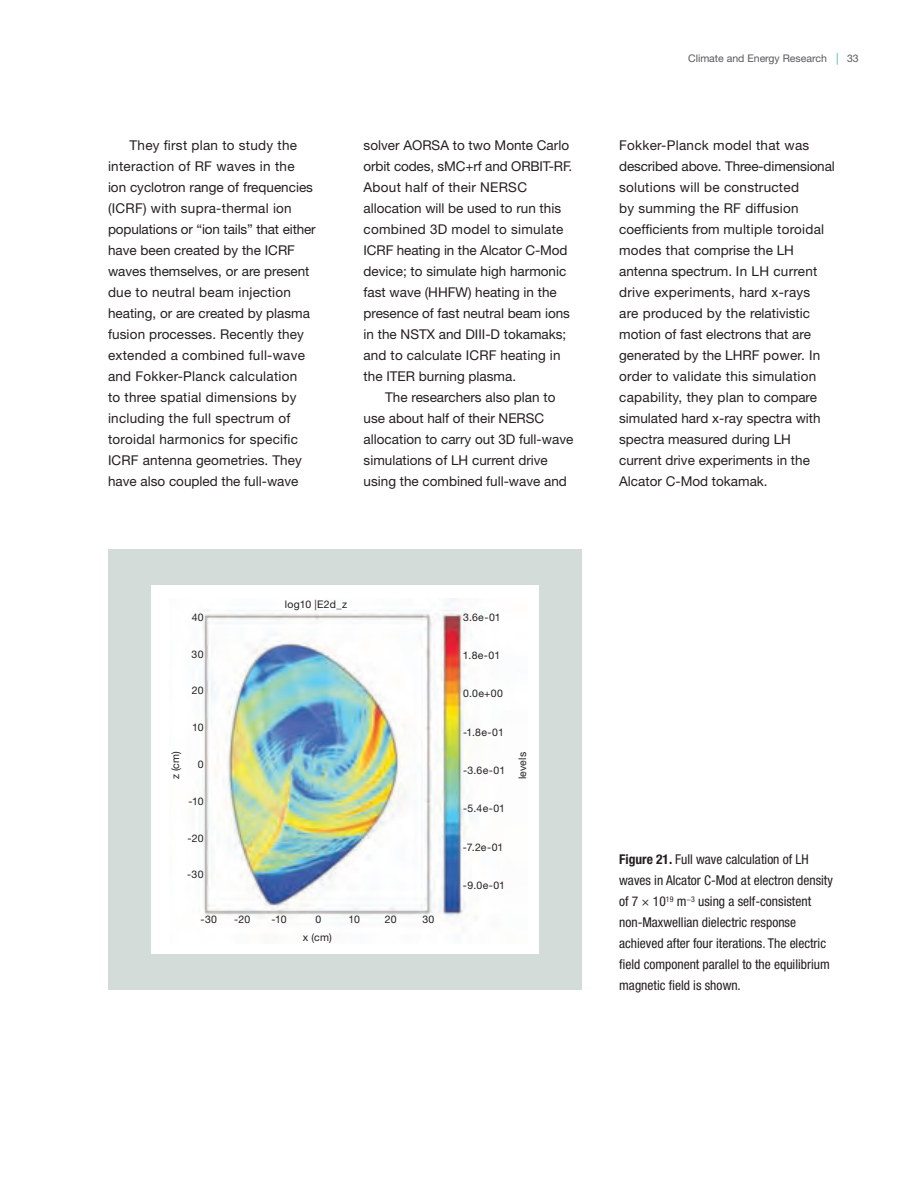
<style>
.page{position:relative;width:918px;height:1188px;background:#fff}
.page>*{position:absolute;margin:0;border:0;box-sizing:border-box;transform-origin:0 0}
.Body{font:13.5px/21px "Helvetica Neue";color:#231f20}
.t1{font:condensed 13.5px/21px "Helvetica Neue";color:#231f20}
.t2{font:10.5px "Helvetica Neue LT Std";letter-spacing:.02em;color:#231f20}
.t3{font:10.5px "Helvetica Neue";color:#57585a}
.s1{font-weight:700}
</style>
<div class="page">
<svg style="left:837px;top:53px;width:1px;height:12px"></svg>
<div style="left:108px;top:549px;width:473px;height:441px;background:#d4dcd9"></div>
<div style="left:151px;top:585px;width:388px;height:369px;background:#fff"></div>
<img style="left:202px;top:599px;width:271px;height:322px">
<p class="Body" style="left:108px;top:135px;width:209px;text-indent:22px">They first plan to study the interaction of RF waves in the ion cyclotron range of frequencies (ICRF) with supra-thermal ion populations or “ion tails” that either have been created by the ICRF waves themselves, or are present due to neutral beam injection heating, or are created by plasma fusion processes. Recently they extended a combined full-wave and Fokker-Planck calculation<br>to three spatial dimensions by including the full spectrum of toroidal harmonics for specific<br>ICRF antenna geometries. They have also coupled the full-wave</p>
<p class="Body" style="left:364px;top:135px;width:210px">solver AORSA to two Monte Carlo orbit codes, sMC+rf and ORBIT-RF.<br>About half of their NERSC allocation will be used to run this combined 3D model to simulate<br>ICRF heating in the Alcator C-Mod device; to simulate high harmonic fast wave (HHFW) heating in the presence of fast neutral beam ions in the NSTX and DIII-D tokamaks; and to calculate ICRF heating in the ITER burning plasma.</p>
<p class="Body" style="left:364px;top:387px;width:211px;text-indent:22px">The researchers also plan to use about half of their NERSC allocation to carry out 3D full-wave simulations of LH current drive using the combined full-wave and</p>
<p class="t2" style="left:285px;top:598px;width:64px">log10 |E2d_z</p>
<p class="t2" style="left:192px;top:611px;width:13px">40</p>
<p class="t2" style="left:192px;top:648px;width:14px">30</p>
<p class="t2" style="left:192px;top:684px;width:13px">20</p>
<p class="t2" style="left:192px;top:721px;width:13px">10</p>
<p class="t2" style="left:198px;top:758px;width:7px">0</p>
<p class="t2" style="left:189px;top:795px;width:17px">-10</p>
<p class="t2" style="left:188px;top:832px;width:18px">-20</p>
<p class="t2" style="left:187px;top:868px;width:18px">-30</p>
<p class="t2" style="left:201px;top:913px;width:18px">-30</p>
<p class="t2" style="left:234px;top:913px;width:17px">-20</p>
<p class="t2" style="left:272px;top:913px;width:17px">-10</p>
<p class="t2" style="left:315px;top:913px;width:7px">0</p>
<p class="t2" style="left:348px;top:913px;width:13px">10</p>
<p class="t2" style="left:385px;top:913px;width:13px">20</p>
<p class="t2" style="left:422px;top:913px;width:14px">30</p>
<p class="t2" style="left:303px;top:931px;width:31px">x (cm)</p>
<p class="t2" style="left:463px;top:611px;width:39px">3.6e-01</p>
<p class="t2" style="left:463px;top:649px;width:39px">1.8e-01</p>
<p class="t2" style="left:463px;top:687px;width:42px">0.0e+00</p>
<p class="t2" style="left:463px;top:726px;width:42px">-1.8e-01</p>
<p class="t2" style="left:463px;top:764px;width:44px">-3.6e-01</p>
<p class="t2" style="left:463px;top:802px;width:44px">-5.4e-01</p>
<p class="t2" style="left:463px;top:841px;width:42px">-7.2e-01</p>
<p class="t2" style="left:463px;top:879px;width:44px">-9.0e-01</p>
<p class="t2" style="left:169px;top:779px;width:30px;rotate:-90deg">z (cm)</p>
<p class="t2" style="left:516px;top:779px;width:29px;rotate:-90deg">levels</p>
<p class="t3" style="left:688px;top:52px;width:140px">Climate and Energy Research</p>
<p class="t3" style="left:847px;top:52px;width:13px">33</p>
<p class="Body" style="left:619px;top:135px;width:217px">Fokker-Planck model that was described above. Three-dimensional solutions will be constructed<br>by summing the RF diffusion coefficients from multiple toroidal modes that comprise the LH antenna spectrum. In LH current drive experiments, hard x-rays<br>are produced by the relativistic motion of fast electrons that are generated by the LHRF power. In order to validate this simulation capability, they plan to compare simulated hard x-ray spectra with spectra measured during LH current drive experiments in the<br>Alcator C-Mod tokamak.</p>
<p class="t1" style="left:619px;top:849px;width:215px"><span class="s1">Figure 21.</span> Full wave calculation of LH waves in Alcator C-Mod at electron density of 7 × 10<sup>19</sup> m<sup>−3</sup> using a self-consistent non-Maxwellian dielectric response achieved after four iterations. The electric field component parallel to the equilibrium magnetic field is shown.</p>
</div>
